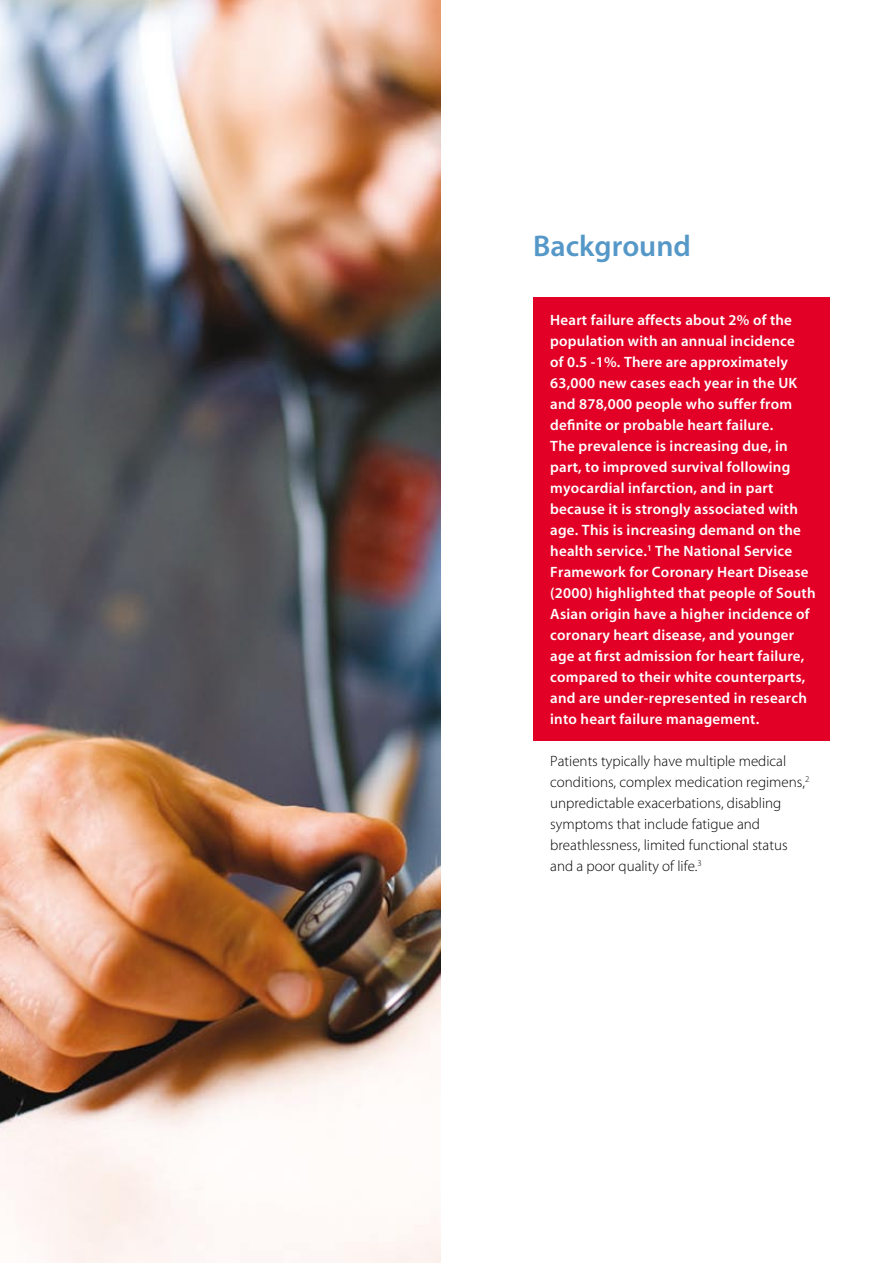
<style>
.page{position:relative;width:893px;height:1263px;background:#fff}
.page>*{position:absolute;margin:0;border:0;box-sizing:border-box;transform-origin:0 0}
.t1{font:30px "Myriad MM";color:#5598c8}
.t2{font:15px/21px "Myriad MM";letter-spacing:.015em;color:#fff}
.t3{font:15px/21px "Myriad MM";color:#000}
</style>
<div class="page">
<div style="left:533px;top:298px;width:296px;height:443px;background:#e20026"></div>
<img style="left:0;top:0;width:441px;height:1263px">
<h1 class="t1" style="left:533px;top:232px;width:159px">Background</h1>
<p class="t2" style="left:550px;top:310px;width:267px">Heart failure affects about 2% of the population with an annual incidence<br>of 0.5 -1%. There are approximately 63,000 new cases each year in the UK and 878,000 people who suffer from definite or probable heart failure.<br>The prevalence is increasing due, in part, to improved survival following myocardial infarction, and in part because it is strongly associated with age. This is increasing demand on the health service.<sup>1</sup> The National Service Framework for Coronary Heart Disease (2000) highlighted that people of South Asian origin have a higher incidence of coronary heart disease, and younger age at first admission for heart failure, compared to their white counterparts, and are under-represented in research into heart failure management.</p>
<p class="t3" style="left:550px;top:751px;width:261px">Patients typically have multiple medical conditions, complex medication regimens,<sup>2 </sup>unpredictable exacerbations, disabling symptoms that include fatigue and breathlessness, limited functional status and a poor quality of life.<sup>3</sup></p>
</div>
